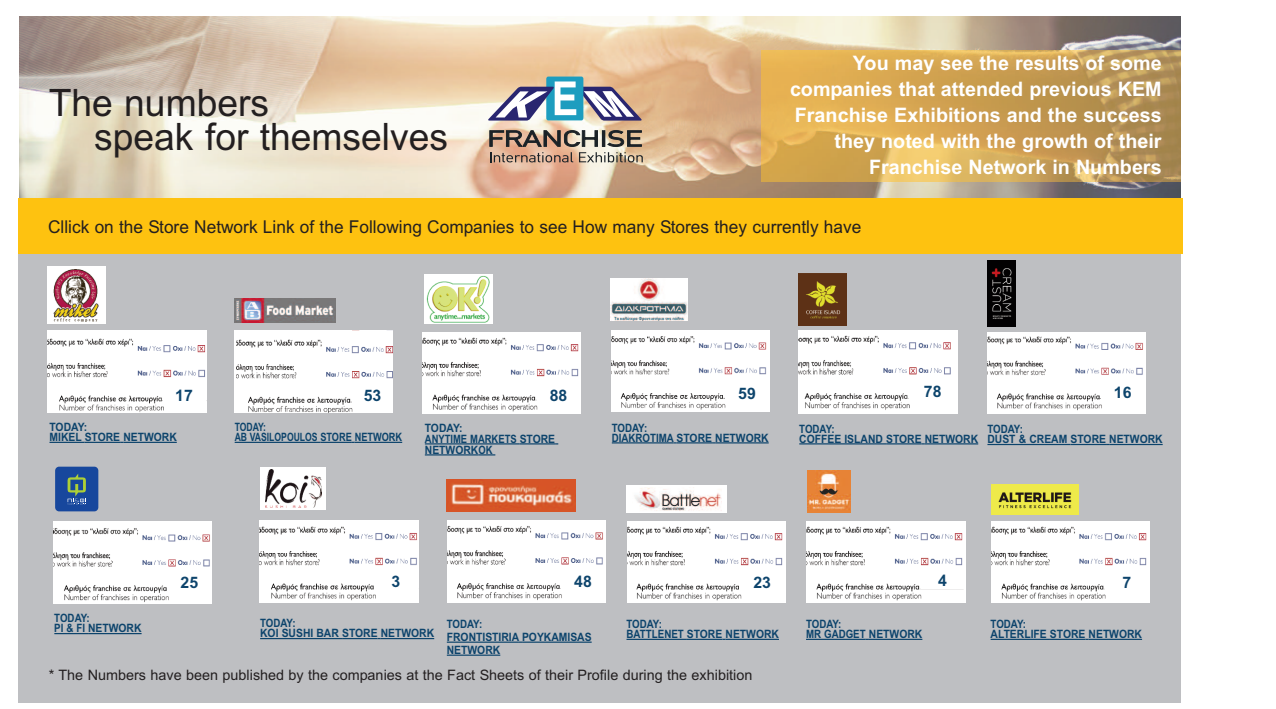
<style>
.page{position:relative;width:1276px;height:709px;background:#fff}
.page>*{position:absolute;margin:0;border:0;box-sizing:border-box;transform-origin:0 0}
.t1{font:37.8px/34px "Arial";color:#231f20}
.t2{font:700 20px/26px "Arial";color:#fff;text-align:right}
.t3{font:17.7px "Arial";color:#231f20}
.t4{font:700 15.8px "Arial";color:#0d446c}
.t5{font:14.4px "Arial";color:#231f20}
.t6{font:700 11.5px/10px "Arial";color:#0d446c;scale:.85 1}
.t7{font:700 11.5px/11px "Arial";color:#0d446c;scale:.9 1}
.t8{font:700 11.5px/10px "Arial";color:#0d446c;scale:.75 1}
</style>
<div class="page">
<div style="left:18px;top:214px;width:1162px;height:489px;background:#bebfc2"></div>
<img style="left:19px;top:16px;width:1161px;height:182px">
<div style="left:18px;top:198px;width:1164px;height:56px;background:#fec210"></div>
<img style="left:762px;top:50px;width:418px;height:131px">
<div style="left:546px;top:77px;width:37px;height:43px;background:#1d9dbf;border-radius:2px"></div>
<svg style="left:488px;top:81px;width:154px;height:40px"></svg>
<svg style="left:489px;top:130px;width:154px;height:32px;background:#a89381"></svg>
<img style="left:48px;top:330px;width:158px;height:82px">
<img style="left:260px;top:520px;width:158px;height:82px">
<img style="left:236px;top:331px;width:157px;height:82px">
<img style="left:611px;top:330px;width:158px;height:82px">
<img style="left:798px;top:331px;width:159px;height:82px">
<img style="left:53px;top:522px;width:159px;height:82px">
<img style="left:987px;top:332px;width:158px;height:81px">
<img style="left:447px;top:520px;width:158px;height:82px">
<img style="left:422px;top:332px;width:159px;height:82px">
<img style="left:447px;top:480px;width:128px;height:32px">
<div style="left:55px;top:466px;width:43px;height:45px;background:#17479d;border-radius:4px"></div>
<svg style="left:68px;top:474px;width:18px;height:30px"></svg>
<hr style="left:49px;top:442px;width:36px;height:1px;background:#0d446c">
<hr style="left:85px;top:442px;width:35px;height:1px;background:#0d446c">
<hr style="left:123px;top:442px;width:54px;height:1px;background:#0d446c">
<hr style="left:235px;top:442px;width:85px;height:1px;background:#0d446c">
<hr style="left:320px;top:442px;width:32px;height:1px;background:#0d446c">
<hr style="left:355px;top:442px;width:47px;height:1px;background:#0d446c">
<hr style="left:54px;top:633px;width:34px;height:1px;background:#0d446c">
<hr style="left:88px;top:633px;width:54px;height:1px;background:#0d446c">
<hr style="left:447px;top:641px;width:72px;height:1px;background:#0d446c">
<hr style="left:522px;top:641px;width:69px;height:1px;background:#0d446c">
<hr style="left:447px;top:654px;width:53px;height:1px;background:#0d446c">
<hr style="left:799px;top:443px;width:87px;height:1px;background:#0d446c">
<hr style="left:886px;top:443px;width:35px;height:1px;background:#0d446c">
<hr style="left:924px;top:443px;width:54px;height:1px;background:#0d446c">
<hr style="left:425px;top:443px;width:94px;height:1px;background:#0d446c">
<hr style="left:519px;top:443px;width:36px;height:1px;background:#0d446c">
<hr style="left:425px;top:454px;width:53px;height:1px;background:#0d446c">
<svg style="left:478px;top:454px;width:17px;height:1px"></svg>
<img style="left:991px;top:521px;width:158px;height:82px">
<hr style="left:990px;top:638px;width:60px;height:2px;background:#0d446c">
<hr style="left:1050px;top:638px;width:35px;height:2px;background:#0d446c">
<hr style="left:1088px;top:638px;width:54px;height:2px;background:#0d446c">
<hr style="left:987px;top:444px;width:83px;height:1px;background:#0d446c">
<hr style="left:1070px;top:444px;width:36px;height:1px;background:#0d446c">
<hr style="left:1109px;top:444px;width:53px;height:1px;background:#0d446c">
<hr style="left:612px;top:442px;width:61px;height:1px;background:#0d446c">
<hr style="left:676px;top:442px;width:36px;height:1px;background:#0d446c">
<hr style="left:715px;top:442px;width:53px;height:1px;background:#0d446c">
<hr style="left:260px;top:638px;width:82px;height:1px;background:#0d446c">
<hr style="left:342px;top:638px;width:35px;height:1px;background:#0d446c">
<hr style="left:381px;top:638px;width:53px;height:1px;background:#0d446c">
<div style="left:163px;top:387px;width:43px;height:18px;background:#fff"></div>
<div style="left:374px;top:573px;width:43px;height:18px;background:#fff"></div>
<div style="left:561px;top:573px;width:44px;height:18px;background:#fff"></div>
<div style="left:537px;top:384px;width:43px;height:21px;background:#fff"></div>
<img style="left:627px;top:521px;width:158px;height:82px">
<hr style="left:626px;top:638px;width:61px;height:2px;background:#0d446c">
<hr style="left:687px;top:638px;width:35px;height:2px;background:#0d446c">
<hr style="left:725px;top:638px;width:54px;height:2px;background:#0d446c">
<div style="left:740px;top:569px;width:45px;height:22px;background:#fff"></div>
<img style="left:806px;top:521px;width:159px;height:82px">
<hr style="left:806px;top:638px;width:59px;height:2px;background:#0d446c">
<hr style="left:869px;top:638px;width:53px;height:2px;background:#0d446c">
<div style="left:921px;top:569px;width:43px;height:20px;background:#fff"></div>
<div style="left:1105px;top:573px;width:43px;height:18px;background:#fff"></div>
<div style="left:725px;top:384px;width:44px;height:19px;background:#fff"></div>
<div style="left:352px;top:387px;width:41px;height:18px;background:#fff"></div>
<div style="left:167px;top:573px;width:44px;height:18px;background:#fff"></div>
<div style="left:1101px;top:384px;width:43px;height:17px;background:#fff"></div>
<div style="left:909px;top:383px;width:47px;height:18px;background:#fff"></div>
<img style="left:807px;top:470px;width:43px;height:42px">
<div style="left:47px;top:266px;width:59px;height:58px;background:#fff"></div>
<img style="left:54px;top:270px;width:45px;height:51px">
<img style="left:235px;top:298px;width:100px;height:24px">
<img style="left:799px;top:274px;width:48px;height:51px">
<img style="left:987px;top:260px;width:28px;height:66px">
<img style="left:424px;top:274px;width:69px;height:50px">
<img style="left:610px;top:279px;width:77px;height:41px">
<div style="left:260px;top:467px;width:66px;height:43px;background:#fff"></div>
<img style="left:265px;top:469px;width:56px;height:38px">
<img style="left:991px;top:484px;width:88px;height:31px">
<div style="left:626px;top:486px;width:101px;height:27px;background:#fff"></div>
<img style="left:635px;top:487px;width:86px;height:24px">
<h1 class="t1" style="left:94px;top:86px;width:355px;text-indent:-46px">The numbers<br>speak for themselves</h1>
<h2 class="t2" style="left:790px;top:50px;width:373px">You may see the results of some companies that attended previous KEM Franchise Exhibitions and the success they noted with the growth of their Franchise Network in Numbers</h2>
<h3 class="t3" style="left:48px;top:216px;width:815px">Cllick on the Store Network Link of the Following Companies to see How many Stores they currently have</h3>
<h3 class="t4" style="left:175px;top:387px;width:19px">17</h3>
<h3 class="t4" style="left:364px;top:387px;width:19px">53</h3>
<h3 class="t4" style="left:738px;top:384px;width:19px">59</h3>
<h3 class="t4" style="left:550px;top:387px;width:19px">88</h3>
<h3 class="t4" style="left:924px;top:382px;width:19px">78</h3>
<h3 class="t4" style="left:1114px;top:383px;width:19px">16</h3>
<p class="t7" style="left:49px;top:422px;width:143px;line-height:10px">TODAY:<br>MIKEL STORE NETWORK</p>
<p class="t8" style="left:235px;top:422px;width:225px">TODAY:<br>AB VASILOPOULOS STORE NETWORK</p>
<p class="t7" style="left:425px;top:422px;width:146px">TODAY:<br>ANYTIME MARKETS STORE<br>NETWORKOK</p>
<p class="t6" style="left:612px;top:422px;width:186px">TODAY:<br>DIAKROTIMA STORE NETWORK</p>
<p class="t6" style="left:799px;top:423px;width:212px">TODAY:<br>COFFEE ISLAND STORE NETWORK</p>
<p class="t6" style="left:987px;top:424px;width:208px">TODAY:<br>DUST &amp; CREAM STORE NETWORK</p>
<h3 class="t4" style="left:181px;top:573px;width:19px">25</h3>
<h3 class="t4" style="left:391px;top:572px;width:10px">3</h3>
<h3 class="t4" style="left:574px;top:572px;width:19px">48</h3>
<h3 class="t4" style="left:753px;top:573px;width:19px">23</h3>
<h3 class="t4" style="left:938px;top:571px;width:10px">4</h3>
<h3 class="t4" style="left:1122px;top:573px;width:10px">7</h3>
<p class="t6" style="left:54px;top:613px;width:104px">TODAY:<br>PI &amp; FI NETWORK</p>
<p class="t6" style="left:447px;top:617px;width:172px;line-height:13px">TODAY:<br>FRONTISTIRIA POYKAMISAS<br>NETWORK</p>
<p class="t6" style="left:260px;top:618px;width:206px">TODAY:<br>KOI SUSHI BAR STORE NETWORK</p>
<p class="t6" style="left:626px;top:619px;width:181px">TODAY:<br>BATTLENET STORE NETWORK</p>
<p class="t6" style="left:806px;top:619px;width:138px">TODAY:<br>MR GADGET NETWORK</p>
<p class="t6" style="left:990px;top:619px;width:180px">TODAY:<br>ALTERLIFE STORE NETWORK</p>
<p class="t5" style="left:49px;top:666px;width:705px">* The Numbers have been published by the companies at the Fact Sheets of their Profile during the exhibition</p>
</div>
